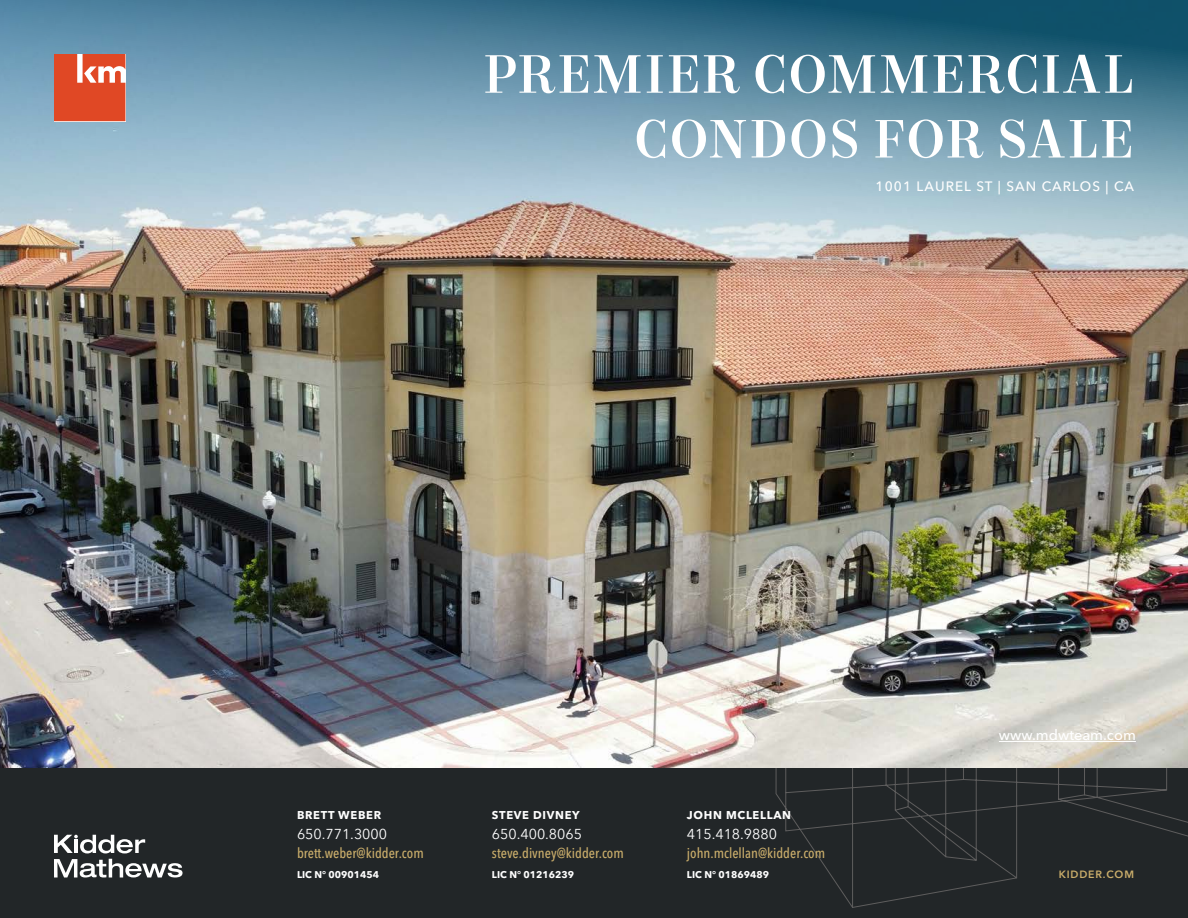
<style>
.page{position:relative;width:1188px;height:918px;background:#fff}
.page>*{position:absolute;margin:0;border:0;box-sizing:border-box;transform-origin:0 0}
.Headline_-_Large_-_A{font:500 54px/64.8px "Mort Modern 09";letter-spacing:.015em;color:#fff;text-align:right}
.Resume_-_Contact_Inf{font:500 14.55px "Avenir Next LT Pro";color:#fff}
.Contact_Info_-_White{font:500 condensed 14.25px "Avenir Next LT Pro";color:#cbae6b}
.Contact_Info_-_White-2{font:14.25px "Avenir Next LT Pro";color:#fff}
.Property_Address_-_W{font:500 13.5px "Avenir Next LT Pro";letter-spacing:.08em;color:#fff}
.Contact_Info_-_White-3{font:700 11.25px "Avenir Next LT Pro";letter-spacing:.06em;color:#fff}
.t1{font:600 10.5px "Avenir Next LT Pro";letter-spacing:.08em;color:#cbae6b}
.Contact_Info_-_White-4{font:700 9.75px "Avenir Next LT Pro";color:#fff}
</style>
<div class="page">
<div style="left:0;top:768px;width:1188px;height:150px;background:#222628"></div>
<svg style="left:54px;top:859px;width:129px;height:19px"></svg>
<svg style="left:54px;top:835px;width:91px;height:18px"></svg>
<svg style="left:775px;top:768px;width:413px;height:140px"></svg>
<img style="left:0;top:278px;width:1188px;height:490px">
<hr style="left:999px;top:741px;width:137px;height:1px;background:#fff">
<svg style="left:0;top:0;width:1188px;height:278px;background:#839fad"></svg>
<svg style="left:54px;top:54px;width:71px;height:67px;background:#e35c3d"></svg>
<p class="Headline_-_Large_-_A" style="left:483px;top:44px;width:653px">PREMIER COMMERCIAL<br>CONDOS FOR SALE</p>
<p class="Property_Address_-_W" style="left:876px;top:178px;width:260px">1001 LAUREL ST | SAN CARLOS | CA</p>
<p class="Contact_Info_-_White-3" style="left:297px;top:808px;width:86px">BRETT WEBER</p>
<p class="Contact_Info_-_White-2" style="left:297px;top:825px;width:92px">650.771.3000</p>
<p class="Contact_Info_-_White" style="left:297px;top:845px;width:128px">brett.weber@kidder.com</p>
<p class="Contact_Info_-_White-4" style="left:297px;top:868px;width:84px">LIC N° 00901454</p>
<p class="Contact_Info_-_White-3" style="left:492px;top:808px;width:89px">STEVE DIVNEY</p>
<p class="Contact_Info_-_White-2" style="left:492px;top:825px;width:92px">650.400.8065</p>
<p class="Contact_Info_-_White" style="left:492px;top:845px;width:133px">steve.divney@kidder.com</p>
<p class="Contact_Info_-_White-4" style="left:492px;top:868px;width:84px">LIC N° 01216239</p>
<p class="Contact_Info_-_White-3" style="left:687px;top:808px;width:106px">JOHN MCLELLAN</p>
<p class="Contact_Info_-_White-2" style="left:687px;top:825px;width:92px">415.418.9880</p>
<p class="Contact_Info_-_White" style="left:687px;top:845px;width:140px">john.mclellan@kidder.com</p>
<p class="Contact_Info_-_White-4" style="left:687px;top:868px;width:84px">LIC N° 01869489</p>
<p class="Resume_-_Contact_Inf" style="left:999px;top:726px;width:138px">www.mdwteam.com</p>
<p class="t1" style="left:1059px;top:867px;width:77px">KIDDER.COM</p>
</div>
